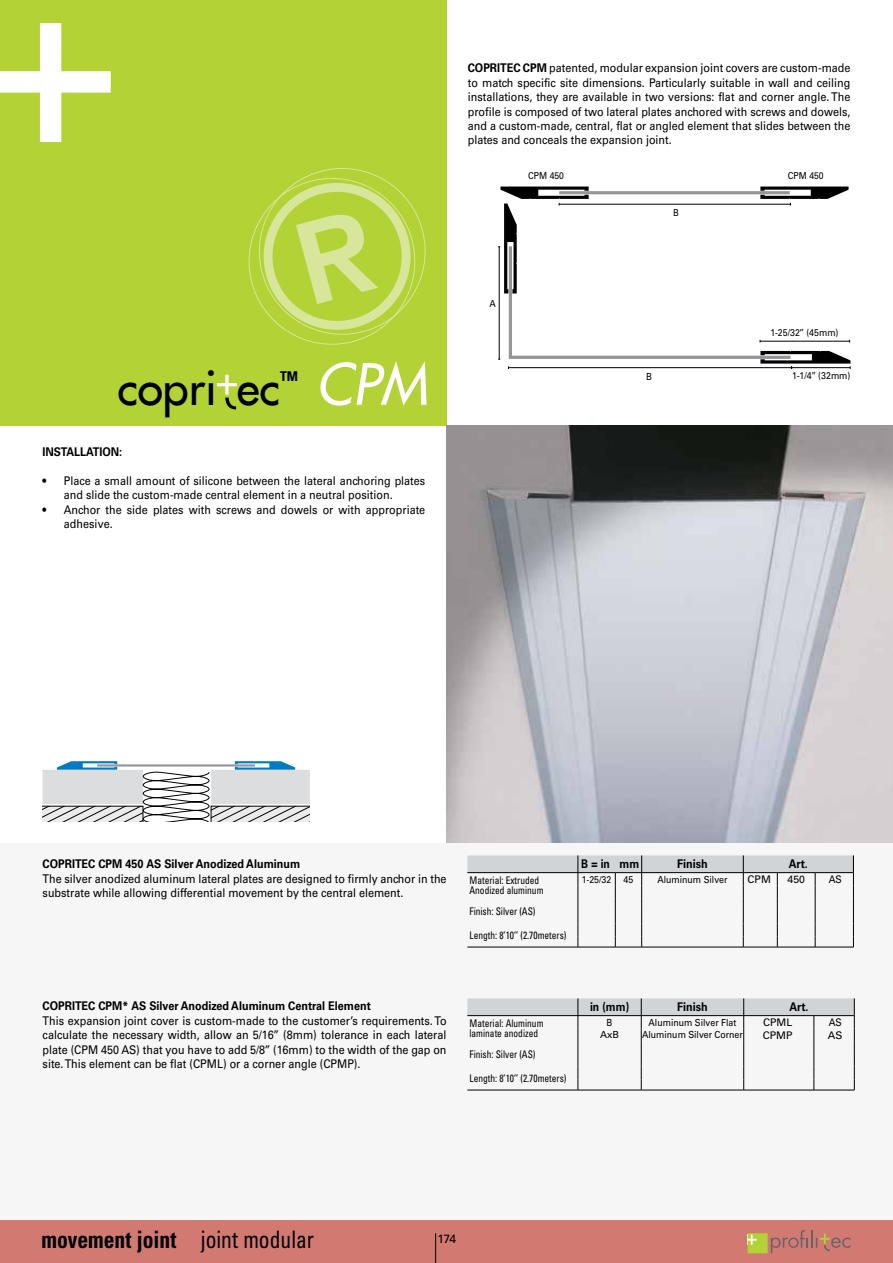
<style>
.page{position:relative;width:893px;height:1263px;background:#fff}
.page>*{position:absolute;margin:0;border:0;box-sizing:border-box;transform-origin:0 0}
.t1{font:italic 55.5px "Futura LT";color:#fff}
.t2{font:46.5px "Futura LT";color:#000}
.t3{font:700 condensed 24px "Univers LT Std";color:#000;scale:.9 1}
.t4{font:700 condensed 13.5px "Univers LT Std";color:#000}
.t5{font:12px/14.4px "Univers LT Std";color:#000;scale:.9 1}
.t6{font:700 12px "Univers LT Std";color:#000;scale:.9 1}
.t7{font:700 12px "Univers LT Std";color:#000;scale:.87 1}
.t8{font:12px "Univers LT Std";color:#000}
.t9{font:condensed 10.5px/10.5px "Univers LT Std";color:#000;scale:.9 1}
.t10{font:10.5px "Univers LT Std";color:#000}
.t11{font:10.5px "Univers LT Std";color:#000;scale:.9 1}
.t12{font:9.75px "Univers LT Std";color:#000;scale:.9 1}
.t13{font:9.75px "Univers LT Std";color:#000}
.t14{font:9.6px "Univers LT Std";color:#000;scale:.9 1}
.s1{font-weight:700}
.s2{font-weight:400}
</style>
<div class="page">
<div style="left:0;top:843px;width:893px;height:396px;background:#f6f6f6"></div>
<div style="left:0;top:0;width:446px;height:426px;background:#b3d235"></div>
<svg style="left:0;top:23px;width:111px;height:119px"></svg>
<div style="left:0;top:1220px;width:893px;height:43px;background:#d27972"></div>
<svg style="left:748px;top:1230px;width:102px;height:23px"></svg>
<hr style="left:435px;top:1233px;width:1px;height:30px;background:#000">
<svg style="left:217px;top:375px;width:20px;height:34px"></svg>
<img style="left:446px;top:426px;width:447px;height:417px">
<svg style="left:249px;top:168px;width:176px;height:177px"></svg>
<svg style="left:498px;top:187px;width:353px;height:182px"></svg>
<svg style="left:43px;top:761px;width:267px;height:60px"></svg>
<svg style="left:467px;top:855px;width:387px;height:93px"></svg>
<hr style="left:642px;top:947px;width:101px;height:1px;background:#000">
<hr style="left:743px;top:947px;width:34px;height:1px;background:#000">
<hr style="left:777px;top:947px;width:38px;height:1px;background:#000">
<hr style="left:815px;top:947px;width:39px;height:1px;background:#000">
<hr style="left:467px;top:1090px;width:111px;height:1px;background:#000">
<svg style="left:467px;top:998px;width:388px;height:92px"></svg>
<hr style="left:578px;top:1090px;width:63px;height:1px;background:#000">
<hr style="left:641px;top:1090px;width:103px;height:1px;background:#000">
<hr style="left:744px;top:1090px;width:70px;height:1px;background:#000">
<hr style="left:814px;top:1090px;width:40px;height:1px;background:#000">
<p class="t5" style="left:468px;top:61px;width:427px;text-align:justify"><span class="s1">COPRITEC CPM</span> patented, modular expansion joint covers are custom-made to match specific site dimensions. Particularly suitable in wall and ceiling installations, they are available in two versions: flat and corner angle. The profile is composed of two lateral plates anchored with screws and dowels, and a custom-made, central, flat or angled element that slides between the plates and conceals the expansion joint.</p>
<p class="t14" style="left:528px;top:170px;width:41px">CPM 450</p>
<p class="t14" style="left:788px;top:170px;width:41px">CPM 450</p>
<p class="t14" style="left:673px;top:206px;width:8px">B</p>
<p class="t12" style="left:489px;top:297px;width:9px">A</p>
<h2 class="t2" style="left:117px;top:357px;width:164px">copri ec</h2>
<p class="t4" style="left:280px;top:368px;width:19px">TM</p>
<h1 class="t1" style="left:316px;top:350px;width:113px">CPM</h1>
<p class="t12" style="left:646px;top:370px;width:8px">B</p>
<p class="t6" style="left:43px;top:445px;width:90px">INSTALLATION:</p>
<p class="t5" style="left:64px;top:473px;width:403px;text-indent:-21px">• Place a small amount of silicone between the lateral anchoring plates and slide the custom-made central element in a neutral position.</p>
<p class="t5" style="left:64px;top:502px;width:403px;text-indent:-21px">• Anchor the side plates with screws and dowels or with appropriate adhesive.</p>
<p class="t12" style="left:770px;top:327px;width:77px">1-25/32’’ (45mm)</p>
<p class="t12" style="left:792px;top:369px;width:66px">1-1/4’’ (32mm)</p>
<p class="t6" style="left:43px;top:857px;width:288px">COPRITEC CPM 450 AS Silver Anodized Aluminum</p>
<p class="t5" style="left:43px;top:871px;width:450px">The silver anodized aluminum lateral plates are designed to firmly anchor in the substrate while allowing differential movement by the central element.</p>
<p class="t7" style="left:581px;top:857px;width:68px">B = in mm</p>
<p class="t6" style="left:677px;top:857px;width:36px">Finish</p>
<p class="t6" style="left:789px;top:857px;width:23px">Art.</p>
<p class="t9" style="left:469px;top:875px;width:84px">Material: Extruded<br>Anodized aluminum</p>
<p class="t12" style="left:582px;top:873px;width:34px">1-25/32</p>
<p class="t12" style="left:624px;top:873px;width:12px">45</p>
<p class="t12" style="left:657px;top:873px;width:80px">Aluminum Silver</p>
<p class="t10" style="left:748px;top:873px;width:25px">CPM</p>
<p class="t10" style="left:787px;top:873px;width:19px">450</p>
<p class="t11" style="left:829px;top:873px;width:16px">AS</p>
<p class="t9" style="left:469px;top:905px;width:75px">Finish: Silver (AS)</p>
<p class="t9" style="left:469px;top:930px;width:109px">Length: 8’10’’ (2.70meters)</p>
<p class="t6" style="left:43px;top:999px;width:366px">COPRITEC CPM* AS Silver Anodized Aluminum Central Element</p>
<p class="t5" style="left:43px;top:1013px;width:450px;text-align:justify">This expansion joint cover is custom-made to the customer’s requirements. To calculate the necessary width, allow an 5/16’’ (8mm) tolerance in each lateral plate (CPM 450 AS) that you have to add 5/8’’ (16mm) to the width of the gap on site. This element can be flat (CPML) or a corner angle (CPMP).</p>
<p class="t7" style="left:590px;top:1000px;width:46px">in (mm)</p>
<p class="t6" style="left:677px;top:1000px;width:36px">Finish</p>
<p class="t6" style="left:789px;top:1000px;width:23px">Art.</p>
<p class="t9" style="left:469px;top:1018px;width:84px">Material: Aluminum laminate anodized</p>
<p class="t12" style="left:607px;top:1016px;width:8px">B</p>
<p class="t12" style="left:649px;top:1016px;width:99px">Aluminum Silver Flat</p>
<p class="t10" style="left:763px;top:1016px;width:31px">CPML</p>
<p class="t11" style="left:829px;top:1016px;width:16px">AS</p>
<p class="t13" style="left:600px;top:1029px;width:20px">AxB</p>
<p class="t12" style="left:642px;top:1029px;width:113px">Aluminum Silver Corner</p>
<p class="t10" style="left:763px;top:1028px;width:31px">CPMP</p>
<p class="t10" style="left:828px;top:1028px;width:16px">AS</p>
<p class="t9" style="left:469px;top:1048px;width:75px">Finish: Silver (AS)</p>
<p class="t9" style="left:469px;top:1073px;width:109px">Length: 8’10’’ (2.70meters)</p>
<h3 class="t3" style="left:41px;top:1225px;width:304px">movement joint <span class="s2">joint modular</span></h3>
<p class="t8" style="left:438px;top:1232px;width:20px">174</p>
</div>
